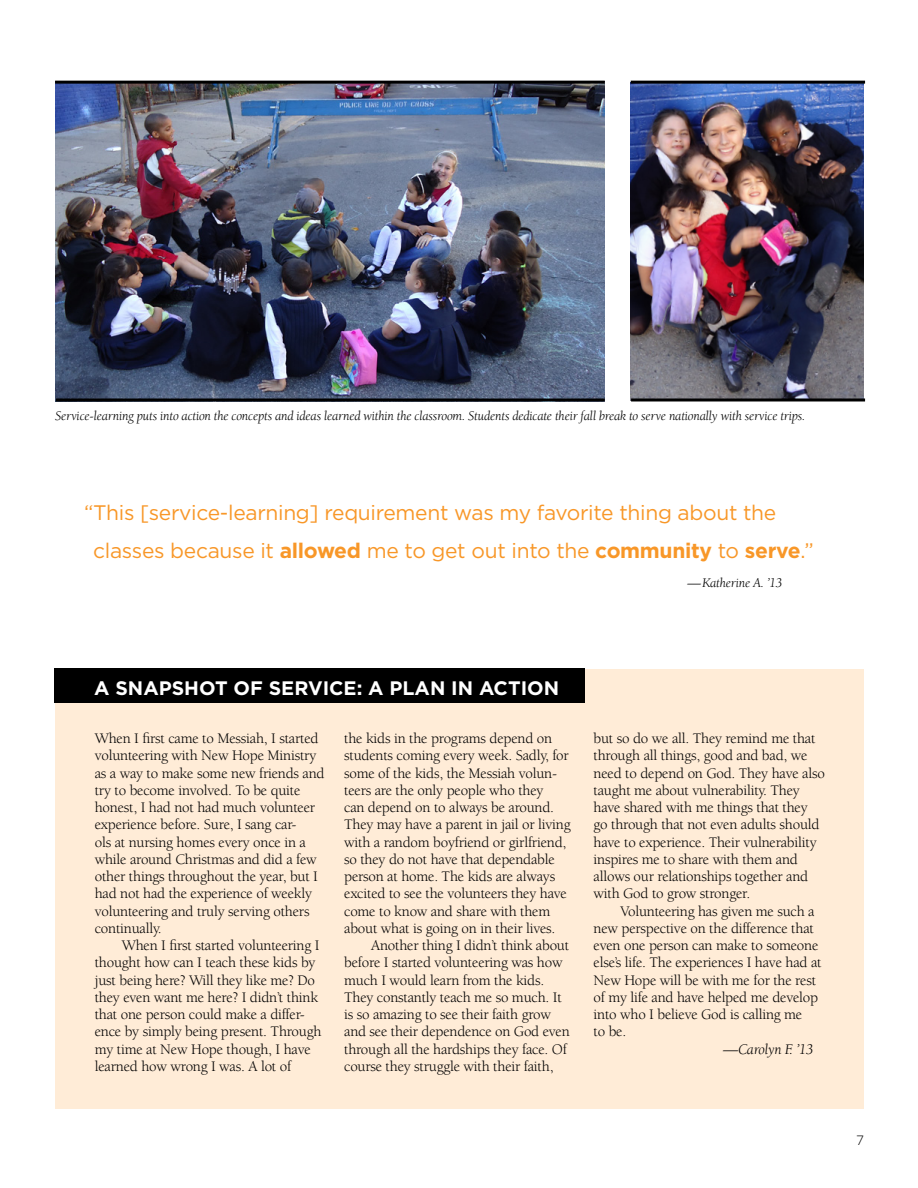
<style>
.page{position:relative;width:918px;height:1188px;background:#fff}
.page>*{position:absolute;margin:0;border:0;box-sizing:border-box;transform-origin:0 0}
.t1{font:21px/37.5px "Gotham";letter-spacing:-.015em;color:#f89728}
.t2{font:700 19.5px "Gotham";color:#fff}
.t3{font:15px/17.2px "Berkeley Std";letter-spacing:-.015em;color:#000}
.t4{font:italic 15px "Berkeley Std";letter-spacing:-.015em;color:#000}
.t5{font:italic 13.5px "Berkeley Std";letter-spacing:-.015em;color:#000}
.t6{font:300 13.5px "Gotham";color:#000}
.s1{font-weight:700}
</style>
<div class="page">
<img style="left:631px;top:84px;width:233px;height:314px">
<img style="left:55px;top:84px;width:550px;height:317px">
<hr style="left:56px;top:398px;width:549px;height:3px;background:#000">
<div style="left:55px;top:669px;width:809px;height:439px;background:#ffecd7"></div>
<div style="left:54px;top:669px;width:530px;height:34px;background:#000"></div>
<hr style="left:55px;top:81px;width:550px;height:3px;background:#000">
<hr style="left:631px;top:398px;width:234px;height:3px;background:#000">
<hr style="left:631px;top:81px;width:234px;height:3px;background:#000">
<p class="t5" style="left:55px;top:408px;width:752px">Service-learning puts into action the concepts and ideas learned within the classroom. Students dedicate their fall break to serve nationally with service trips.</p>
<h1 class="t1" style="left:93px;top:493px;width:722px;text-indent:-9px">“This [service-learning] requirement was my favorite thing about the classes because it <span class="s1">ALLOWED</span> me to get out into the <span class="s1">COMMUNITY</span> to <span class="s1">SERVE</span>.”</h1>
<p class="t5" style="left:687px;top:575px;width:96px">—Katherine A. ’13</p>
<h2 class="t2" style="left:94px;top:675px;width:466px">A SNAPSHOT OF SERVICE: A PLAN IN ACTION</h2>
<p class="t3" style="left:95px;top:730px;width:231px">When I first came to Messiah, I started volunteering with New Hope Ministry as a way to make some new friends and try to become involved. To be quite honest, I had not had much volunteer experience before. Sure, I sang car-<br>ols at nursing homes every once in a while around Christmas and did a few other things throughout the year, but I had not had the experience of weekly volunteering and truly serving others continually.</p>
<p class="t3" style="left:95px;top:937px;width:228px;text-indent:27px">When I first started volunteering I thought how can I teach these kids by just being here? Will they like me? Do they even want me here? I didn’t think that one person could make a differ&shy;ence by simply being present. Through my time at New Hope though, I have learned how wrong I was. A lot of</p>
<p class="t3" style="left:344px;top:730px;width:228px">the kids in the programs depend on students coming every week. Sadly, for some of the kids, the Messiah volun&shy;teers are the only people who they<br>can depend on to always be around.<br>They may have a parent in jail or living with a random boyfriend or girlfriend, so they do not have that dependable person at home. The kids are always excited to see the volunteers they have come to know and share with them about what is going on in their lives.</p>
<p class="t3" style="left:344px;top:937px;width:227px;text-indent:27px">Another thing I didn’t think about before I started volunteering was how much I would learn from the kids.<br>They constantly teach me so much. It is so amazing to see their faith grow and see their dependence on God even through all the hardships they face. Of course they struggle with their faith,</p>
<p class="t3" style="left:594px;top:730px;width:233px">but so do we all. They remind me that through all things, good and bad, we need to depend on God. They have also taught me about vulnerability. They have shared with me things that they go through that not even adults should have to experience. Their vulnerability inspires me to share with them and allows our relationships together and with God to grow stronger.</p>
<p class="t3" style="left:594px;top:902px;width:230px;text-indent:27px">Volunteering has given me such a new perspective on the difference that even one person can make to someone else’s life. The experiences I have had at<br>New Hope will be with me for the rest of my life and have helped me develop into who I believe God is calling me<br>to be.</p>
<p class="t4" style="left:723px;top:1041px;width:92px">—Carolyn F. ’13</p>
<p class="t6" style="left:856px;top:1131px;width:9px">7</p>
</div>
